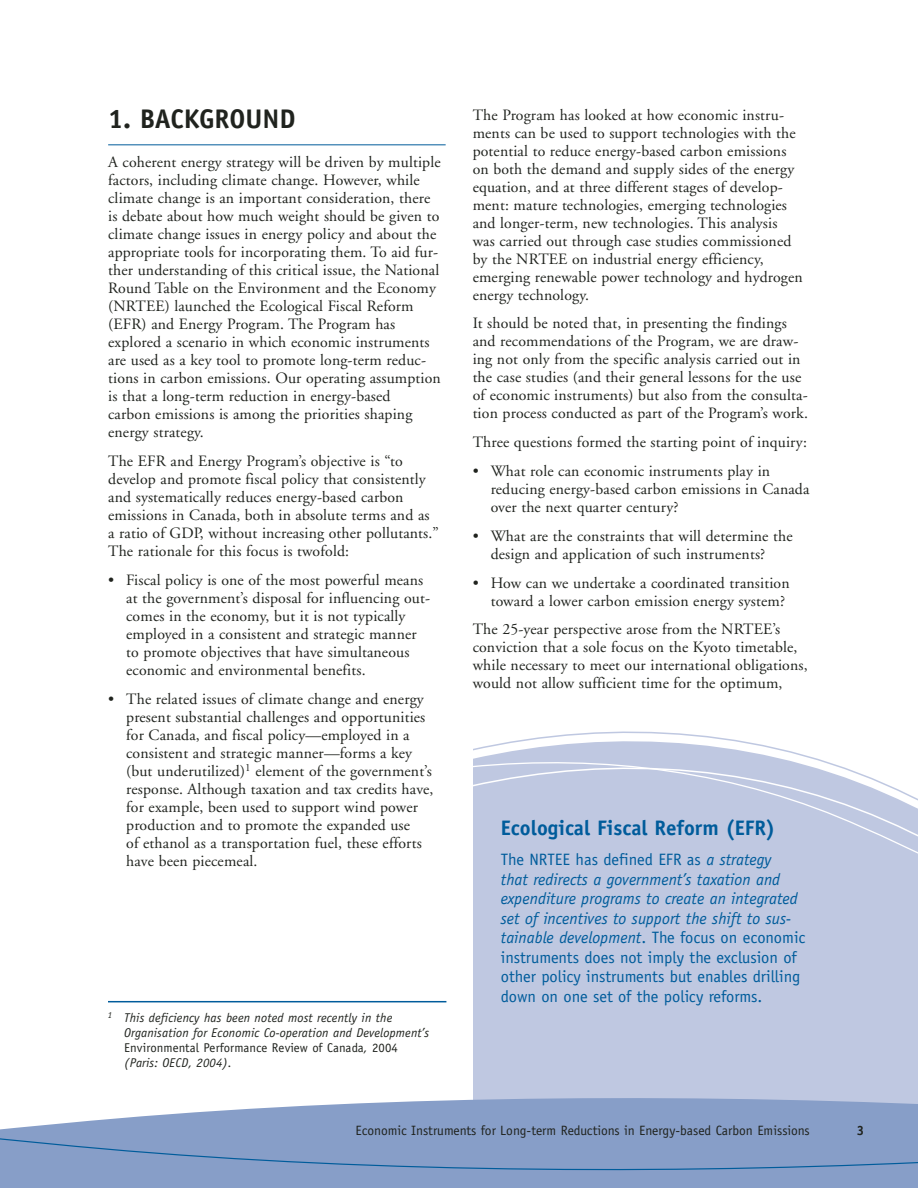
<style>
.page{position:relative;width:918px;height:1188px;background:#fff}
.page>*{position:absolute;margin:0;border:0;box-sizing:border-box;transform-origin:0 0}
.t1{font:700 27px "Officina Sans";color:#20231e}
.t2{font:700 21px "Officina Sans";color:#005c9b}
.t3{font:16.5px/19.5px "Officina Sans";color:#005c9b}
.t4{font:15.75px/18px "Adobe Garamond";letter-spacing:.01em;color:#20231e}
.t5{font:13.5px "Officina Sans";color:#20231e}
.t6{font:700 13.5px "Officina Sans";color:#20231e}
.t7{font:italic 12.75px/15px "Officina Sans";letter-spacing:.01em;color:#20231e}
.s1{font-style:normal}
.s2{font-style:italic}
</style>
<div class="page">
<div style="left:474px;top:863px;width:444px;height:235px;background:#bfc8e1"></div>
<svg style="left:474px;top:732px;width:326px;height:22px"></svg>
<svg style="left:474px;top:754px;width:444px;height:109px;background:#c5cde3"></svg>
<div style="left:0;top:1176px;width:918px;height:12px;background:#879ec8"></div>
<svg style="left:0;top:1098px;width:918px;height:78px;background:#90a6cc"></svg>
<hr style="left:108px;top:144px;width:338px;height:1px;background:#005c9b">
<hr style="left:108px;top:1001px;width:338px;height:1px;background:#005c9b">
<h1 class="t1" style="left:108px;top:108px;width:189px">1. BACKGROUND</h1>
<p class="t4" style="left:108px;top:155px;width:334px">A coherent energy strategy will be driven by multiple factors, including climate change. However, while climate change is an important consideration, there is debate about how much weight should be given to climate change issues in energy policy and about the appropriate tools for incorporating them. To aid fur&shy;ther understanding of this critical issue, the National Round Table on the Environment and the Economy (NRTEE) launched the Ecological Fiscal Reform (EFR) and Energy Program. The Program has explored a scenario in which economic instruments are used as a key tool to promote long-term reduc&shy;tions in carbon emissions. Our operating assumption is that a long-term reduction in energy-based<br>carbon emissions is among the priorities shaping energy strategy.</p>
<p class="t4" style="left:108px;top:454px;width:332px">The EFR and Energy Program’s objective is “to develop and promote fiscal policy that consistently and systematically reduces energy-based carbon emissions in Canada, both in absolute terms and as a ratio of GDP, without increasing other pollutants.” The rationale for this focus is twofold:</p>
<p class="t4" style="left:126px;top:573px;width:305px;text-indent:-18px">• Fiscal policy is one of the most powerful means at the government’s disposal for influencing out&shy;comes in the economy, but it is not typically employed in a consistent and strategic manner to promote objectives that have simultaneous economic and environmental benefits.</p>
<p class="t4" style="left:126px;top:691px;width:309px;text-indent:-18px">• The related issues of climate change and energy present substantial challenges and opportunities for Canada, and fiscal policy—employed in a consistent and strategic manner—forms a key (but underutilized)<sup>1</sup> element of the government’s response. Although taxation and tax credits have, for example, been used to support wind power production and to promote the expanded use<br>of ethanol as a transportation fuel, these efforts have been piecemeal.</p>
<p class="t7" style="left:124px;top:1011px;width:306px;text-indent:-16px"><sup>1</sup> This deficiency has been noted most recently in the Organisation for Economic Co-operation and Development’s <span class="s1">Environmental Performance Review of Canada</span>, <span class="s1">2004 </span>(Paris: OECD, 2004).</p>
<p class="t4" style="left:473px;top:107px;width:332px">The Program has looked at how economic instru&shy;ments can be used to support technologies with the potential to reduce energy-based carbon emissions on both the demand and supply sides of the energy equation, and at three different stages of develop&shy;ment: mature technologies, emerging technologies and longer-term, new technologies. This analysis was carried out through case studies commissioned by the NRTEE on industrial energy efficiency, emerging renewable power technology and hydrogen energy technology.</p>
<p class="t4" style="left:473px;top:316px;width:337px">It should be noted that, in presenting the findings and recommendations of the Program, we are draw&shy;ing not only from the specific analysis carried out in the case studies (and their general lessons for the use of economic instruments) but also from the consulta&shy;tion process conducted as part of the Program’s work.</p>
<p class="t4" style="left:473px;top:435px;width:336px">Three questions formed the starting point of inquiry:</p>
<p class="t4" style="left:491px;top:464px;width:320px;text-indent:-18px">• What role can economic instruments play in reducing energy-based carbon emissions in Canada over the next quarter century?</p>
<p class="t4" style="left:473px;top:528px;width:322px;text-align:center">• What are the constraints that will determine the design and application of such instruments?</p>
<p class="t4" style="left:473px;top:575px;width:319px;text-align:right">• How can we undertake a coordinated transition toward a lower carbon emission energy system?</p>
<p class="t4" style="left:473px;top:622px;width:337px">The 25-year perspective arose from the NRTEE’s conviction that a sole focus on the Kyoto timetable, while necessary to meet our international obligations, would not allow sufficient time for the optimum,</p>
<h2 class="t2" style="left:501px;top:820px;width:276px">Ecological Fiscal Reform (EFR)</h2>
<p class="t3" style="left:501px;top:851px;width:306px">The NRTEE has defined EFR as <span class="s2">a strategy<br>that redirects a government’s taxation and expenditure programs to create an integrated set of incentives to support the shift to sus&shy;tainable development</span>. The focus on economic instruments does not imply the exclusion of other policy instruments but enables drilling down on one set of the policy reforms.</p>
<p class="t5" style="left:356px;top:1125px;width:456px">Economic Instruments for Long-term Reductions in Energy-based Carbon Emissions</p>
<p class="t6" style="left:857px;top:1125px;width:9px">3</p>
</div>
